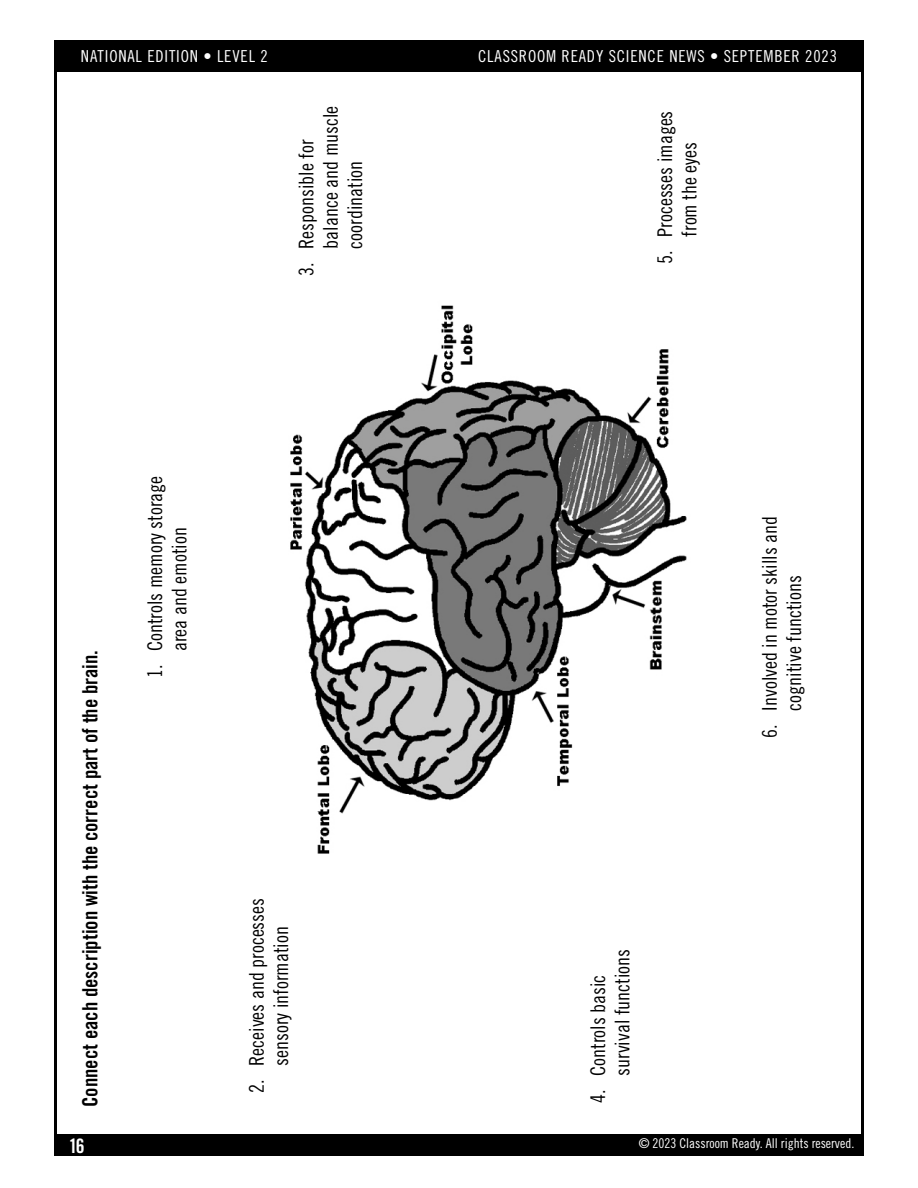
<style>
.page{position:relative;width:918px;height:1188px;background:#fff}
.page>*{position:absolute;margin:0;border:0;box-sizing:border-box;transform-origin:0 0}
.C__LESSON-Instructions{font:21px "Trade Gothic LT Std Bd Cn 20";color:#000}
.B__Q_A_-_Question{font:20.25px/24.3px "Trade Gothic LT Std Cn 18";color:#000}
.t1{font:19.95px "Trade Gothic LT Std Bd Cn 20";color:#fff}
.t2{font:16.5px "Trade Gothic LT Std Cn 18";letter-spacing:.05em;color:#fff}
.t3{font:13.5px "Trade Gothic LT Std Cn 18";color:#fff}
</style>
<div class="page">
<div style="left:54px;top:1134px;width:810px;height:22px;background:#000"></div>
<hr style="left:54px;top:40px;width:3px;height:1100px;background:#000">
<hr style="left:861px;top:40px;width:3px;height:1100px;background:#000">
<div style="left:54px;top:40px;width:810px;height:32px;background:#000"></div>
<img style="left:290px;top:305px;width:397px;height:549px">
<p class="t2" style="left:81px;top:47px;width:188px">NATIONAL EDITION • LEVEL 2</p>
<p class="t2" style="left:478px;top:47px;width:360px">CLASSROOM READY SCIENCE NEWS • SEPTEMBER 2023</p>
<p class="B__Q_A_-_Question" style="left:294px;top:249px;width:144px;text-indent:-27px;rotate:-90deg">3. Responsible for balance and muscle coordination</p>
<p class="C__LESSON-Instructions" style="left:77px;top:1107px;width:459px;rotate:-90deg">Connect each description with the correct part of the brain.</p>
<p class="t1" style="left:69px;top:1134px;width:18px">16</p>
<p class="B__Q_A_-_Question" style="left:143px;top:651px;width:177px;text-indent:-27px;rotate:-90deg">1. Controls memory storage area and emotion</p>
<p class="B__Q_A_-_Question" style="left:244px;top:1093px;width:196px;text-align:center;rotate:-90deg">2. Receives and processes sensory information</p>
<p class="B__Q_A_-_Question" style="left:652px;top:264px;width:154px;text-align:center;rotate:-90deg">5. Processes images from the eyes</p>
<p class="B__Q_A_-_Question" style="left:757px;top:711px;width:196px;text-indent:-27px;rotate:-90deg">6. Involved in motor skills and cognitive functions</p>
<p class="B__Q_A_-_Question" style="left:585px;top:1076px;width:129px;text-indent:-27px;rotate:-90deg">4. Controls basic survival functions</p>
<p class="t3" style="left:639px;top:1136px;width:217px">© 2023 Classroom Ready. All rights reserved.</p>
</div>
